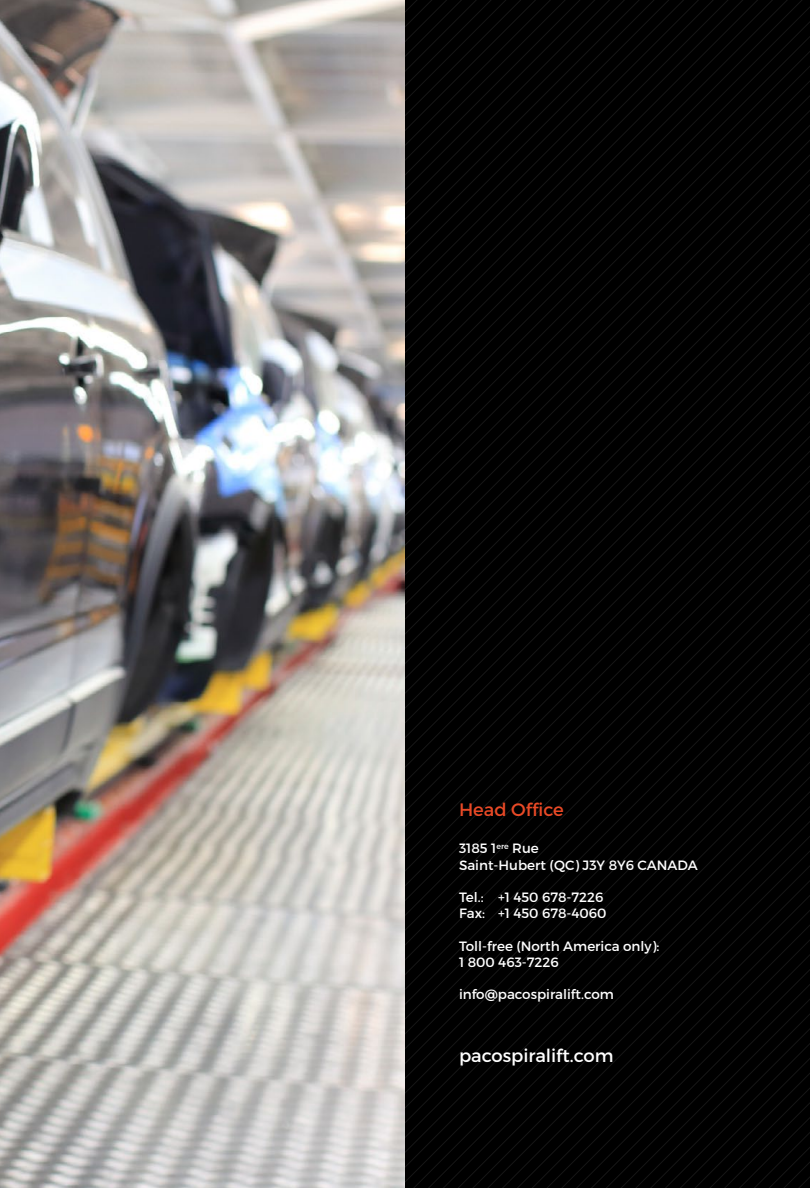
<style>
.page{position:relative;width:810px;height:1188px;background:#fff}
.page>*{position:absolute;margin:0;border:0;box-sizing:border-box;transform-origin:0 0}
.t1{font:18px "Montserrat";color:#fff}
.t2{font:18px "Montserrat";color:#e84926}
.t3{font:13.5px/16.2px "Montserrat";color:#fff}
</style>
<div class="page">
<svg style="left:405px;top:0;width:405px;height:1188px;background:#020202"></svg>
<img style="left:0;top:0;width:405px;height:1188px">
<h1 class="t2" style="left:459px;top:798px;width:106px">Head Office</h1>
<p class="t3" style="left:459px;top:840px;width:240px">3185 1<sup>ere</sup> Rue<br>Saint-Hubert (QC) J3Y 8Y6 CANADA</p>
<p class="t3" style="left:459px;top:889px;width:149px">Tel.: +1 450 678-7226<br>Fax: +1 450 678-4060</p>
<p class="t3" style="left:459px;top:938px;width:202px">Toll-free (North America only):<br>1 800 463-7226</p>
<p class="t3" style="left:459px;top:986px;width:156px">info@pacospiralift.com</p>
<h1 class="t1" style="left:459px;top:1044px;width:156px">pacospiralift.com</h1>
</div>
